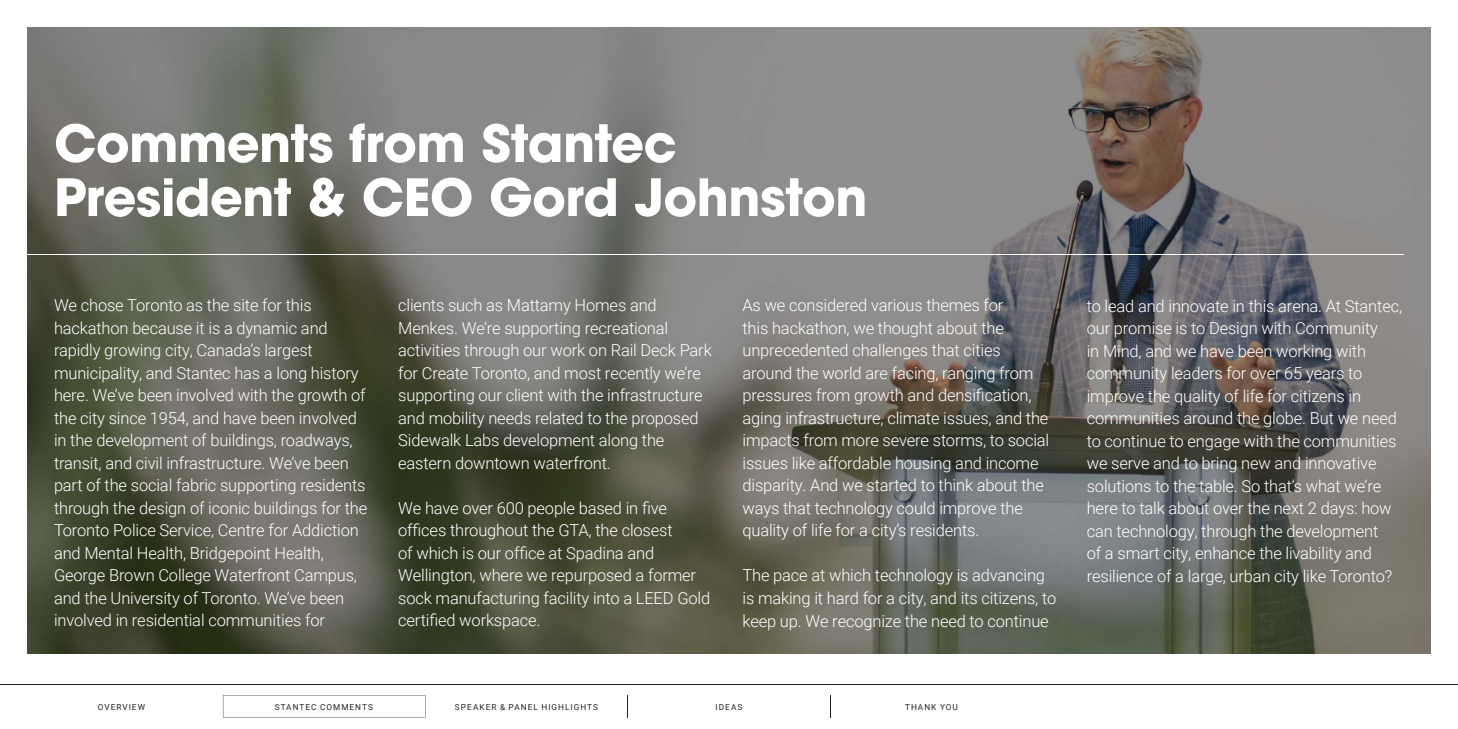
<style>
.page{position:relative;width:1458px;height:729px;background:#fff}
.page>*{position:absolute;margin:0;border:0;box-sizing:border-box;transform-origin:0 0}
.t1{font:700 51px/54px "ITC Avant Garde Pro";letter-spacing:-.015em;color:#fff}
.t2{font:300 16.5px/22.5px "Roboto";letter-spacing:-.01em;color:#fff}
.t3{font:8.25px "Roboto";letter-spacing:.12em;color:#222}
</style>
<div class="page">
<img style="left:27px;top:27px;width:1404px;height:627px">
<hr style="left:0;top:254px;width:1404px;height:1px;background:#fff">
<hr style="left:0;top:684px;width:1458px;height:1px;background:#222">
<svg style="left:223px;top:695px;width:203px;height:23px"></svg>
<svg style="left:830px;top:695px;width:1px;height:23px"></svg>
<h1 class="t1" style="left:54px;top:116px;width:815px">Comments from Stantec<br>President &amp; CEO Gord Johnston</h1>
<p class="t2" style="left:54px;top:294px;width:315px">We chose Toronto as the site for this hackathon because it is a dynamic and rapidly growing city, Canada’s largest municipality, and Stantec has a long history here. We’ve been involved with the growth of the city since 1954, and have been involved in the development of buildings, roadways, transit, and civil infrastructure. We’ve been part of the social fabric supporting residents through the design of iconic buildings for the Toronto Police Service, Centre for Addiction and Mental Health, Bridgepoint Health, George Brown College Waterfront Campus, and the University of Toronto. We’ve been involved in residential communities for</p>
<p class="t2" style="left:398px;top:294px;width:315px">clients such as Mattamy Homes and Menkes. We’re supporting recreational activities through our work on Rail Deck Park for Create Toronto, and most recently we’re supporting our client with the infrastructure and mobility needs related to the proposed Sidewalk Labs development along the eastern downtown waterfront.</p>
<p class="t2" style="left:398px;top:496px;width:314px">We have over 600 people based in five offices throughout the GTA, the closest<br>of which is our office at Spadina and Wellington, where we repurposed a former sock manufacturing facility into a LEED Gold certified workspace.</p>
<p class="t2" style="left:743px;top:294px;width:308px">As we considered various themes for<br>this hackathon, we thought about the unprecedented challenges that cities around the world are facing, ranging from pressures from growth and densification, aging infrastructure, climate issues, and the impacts from more severe storms, to social issues like affordable housing and income disparity. And we started to think about the ways that technology could improve the quality of life for a city’s residents.</p>
<p class="t2" style="left:743px;top:564px;width:315px">The pace at which technology is advancing is making it hard for a city, and its citizens, to keep up. We recognize the need to continue</p>
<p class="t3" style="left:98px;top:701px;width:49px">OVERVIEW</p>
<p class="t3" style="left:275px;top:701px;width:100px">STANTEC COMMENTS</p>
<p class="t3" style="left:455px;top:701px;width:145px">SPEAKER &amp; PANEL HIGHLIGHTS</p>
<p class="t3" style="left:716px;top:701px;width:28px">IDEAS</p>
<p class="t3" style="left:905px;top:701px;width:54px">THANK YOU</p>
<p class="t2" style="left:1087px;top:294px;width:317px">to lead and innovate in this arena. At Stantec, our promise is to Design with Community<br>in Mind, and we have been working with community leaders for over 65 years to improve the quality of life for citizens in communities around the globe. But we need to continue to engage with the communities we serve and to bring new and innovative solutions to the table. So that’s what we’re here to talk about over the next 2 days: how can technology, through the development<br>of a smart city, enhance the livability and resilience of a large, urban city like Toronto?</p>
</div>
